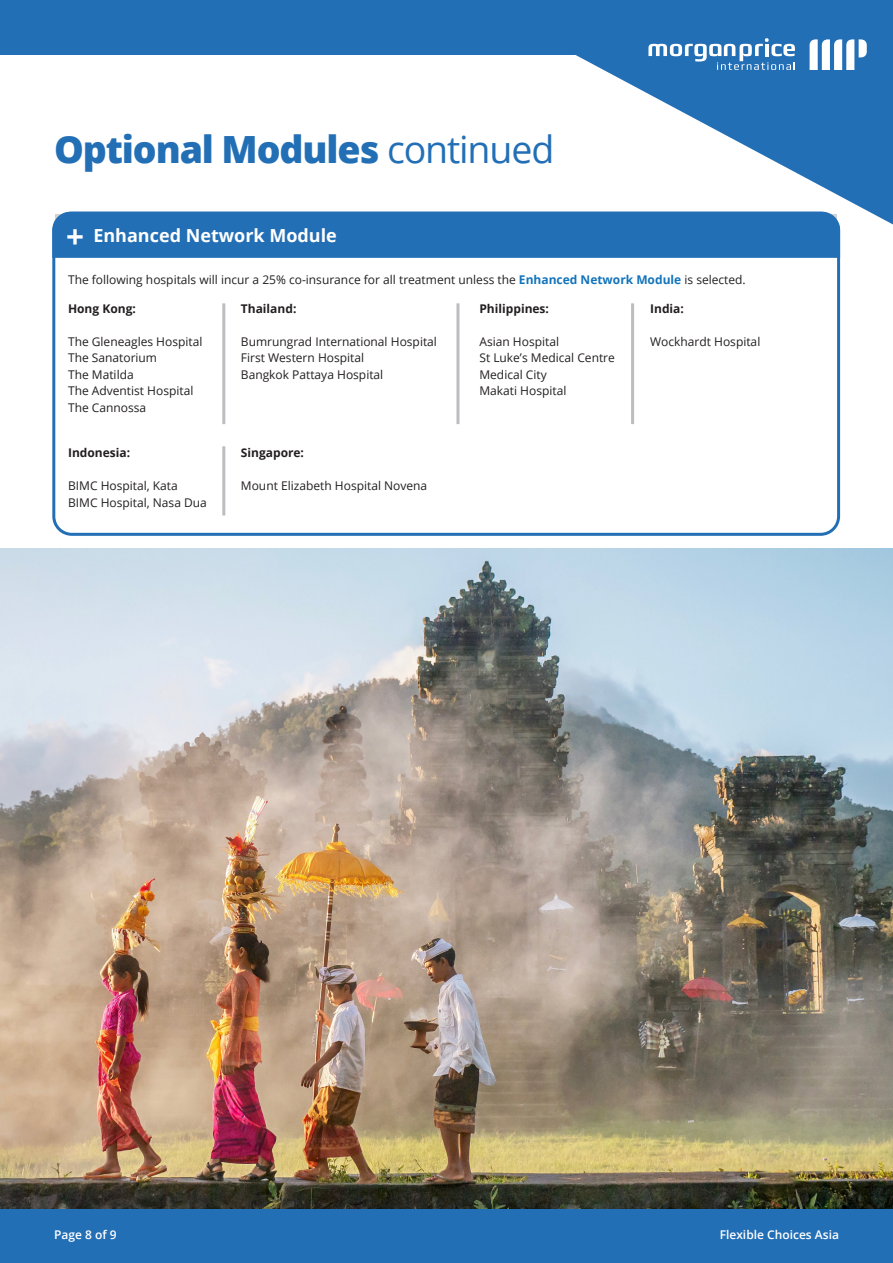
<style>
.page{position:relative;width:893px;height:1263px;background:#fff}
.page>*{position:absolute;margin:0;border:0;box-sizing:border-box;transform-origin:0 0}
.t1{font:800 37.5px "Open Sans";letter-spacing:-.03em;color:#236fb6}
.t2{font:700 31.5px "Open Sans";color:#fff}
.t3{font:700 18px "Open Sans";color:#fff}
.Table_text{font:12px "Open Sans";color:#231f20}
.Table_text-2{font:700 12px "Open Sans";color:#231f20}
.t4{font:600 12px "Open Sans";color:#fff}
.s1{font-weight:400}
.s2{font-weight:700;color:#1374bb}
</style>
<div class="page">
<div style="left:0;top:0;width:893px;height:54px;background:#236fb6"></div>
<div style="left:0;top:1208px;width:893px;height:55px;background:#236fb6"></div>
<svg style="left:473px;top:54px;width:420px;height:170px"></svg>
<svg style="left:621px;top:38px;width:246px;height:32px"></svg>
<div style="left:52px;top:212px;width:788px;height:324px;border:3px solid #236fb6;border-radius:18px"></div>
<div style="left:52px;top:212px;width:788px;height:46px;background:#236fb6"></div>
<hr style="left:222px;top:303px;width:3px;height:121px;background:#bcbdc0">
<hr style="left:456px;top:303px;width:3px;height:121px;background:#bcbdc0">
<hr style="left:631px;top:303px;width:3px;height:121px;background:#bcbdc0">
<hr style="left:222px;top:446px;width:3px;height:69px;background:#bcbdc0">
<img style="left:0;top:548px;width:893px;height:661px">
<p class="t1" style="left:54px;top:120px;width:502px">Optional Modules <span class="s1">continued</span></p>
<p class="t2" style="left:66px;top:214px;width:19px">+</p>
<p class="t3" style="left:93px;top:223px;width:245px">Enhanced Network Module</p>
<p class="Table_text" style="left:68px;top:272px;width:679px">The following hospitals will incur a 25% co-insurance for all treatment unless the <span class="s2">Enhanced Network Module</span> is selected.</p>
<p class="Table_text-2" style="left:68px;top:300px;width:69px">Hong Kong:</p>
<p class="Table_text" style="left:68px;top:333px;width:136px">The Gleneagles Hospital</p>
<p class="Table_text" style="left:68px;top:349px;width:91px">The Sanatorium</p>
<p class="Table_text" style="left:68px;top:366px;width:67px">The Matilda</p>
<p class="Table_text" style="left:68px;top:382px;width:127px">The Adventist Hospital</p>
<p class="Table_text" style="left:68px;top:399px;width:80px">The Cannossa</p>
<p class="Table_text-2" style="left:68px;top:444px;width:64px">Indonesia:</p>
<p class="Table_text" style="left:68px;top:478px;width:111px">BIMC Hospital, Kata</p>
<p class="Table_text" style="left:68px;top:494px;width:140px">BIMC Hospital, Nasa Dua</p>
<p class="Table_text-2" style="left:241px;top:300px;width:57px">Thailand:</p>
<p class="Table_text" style="left:241px;top:333px;width:198px">Bumrungrad International Hospital</p>
<p class="Table_text" style="left:241px;top:349px;width:125px">First Western Hospital</p>
<p class="Table_text" style="left:241px;top:366px;width:144px">Bangkok Pattaya Hospital</p>
<p class="Table_text-2" style="left:241px;top:444px;width:65px">Singapore:</p>
<p class="Table_text" style="left:241px;top:478px;width:188px">Mount Elizabeth Hospital Novena</p>
<p class="Table_text-2" style="left:479px;top:300px;width:71px">Philippines:</p>
<p class="Table_text" style="left:479px;top:333px;width:81px">Asian Hospital</p>
<p class="Table_text" style="left:479px;top:349px;width:137px">St Luke’s Medical Centre</p>
<p class="Table_text" style="left:479px;top:366px;width:69px">Medical City</p>
<p class="Table_text" style="left:479px;top:382px;width:89px">Makati Hospital</p>
<p class="Table_text-2" style="left:650px;top:300px;width:35px">India:</p>
<p class="Table_text" style="left:650px;top:333px;width:112px">Wockhardt Hospital</p>
<p class="t4" style="left:54px;top:1227px;width:64px">Page 8 of 9</p>
<p class="t4" style="left:720px;top:1227px;width:121px">Flexible Choices Asia</p>
</div>
